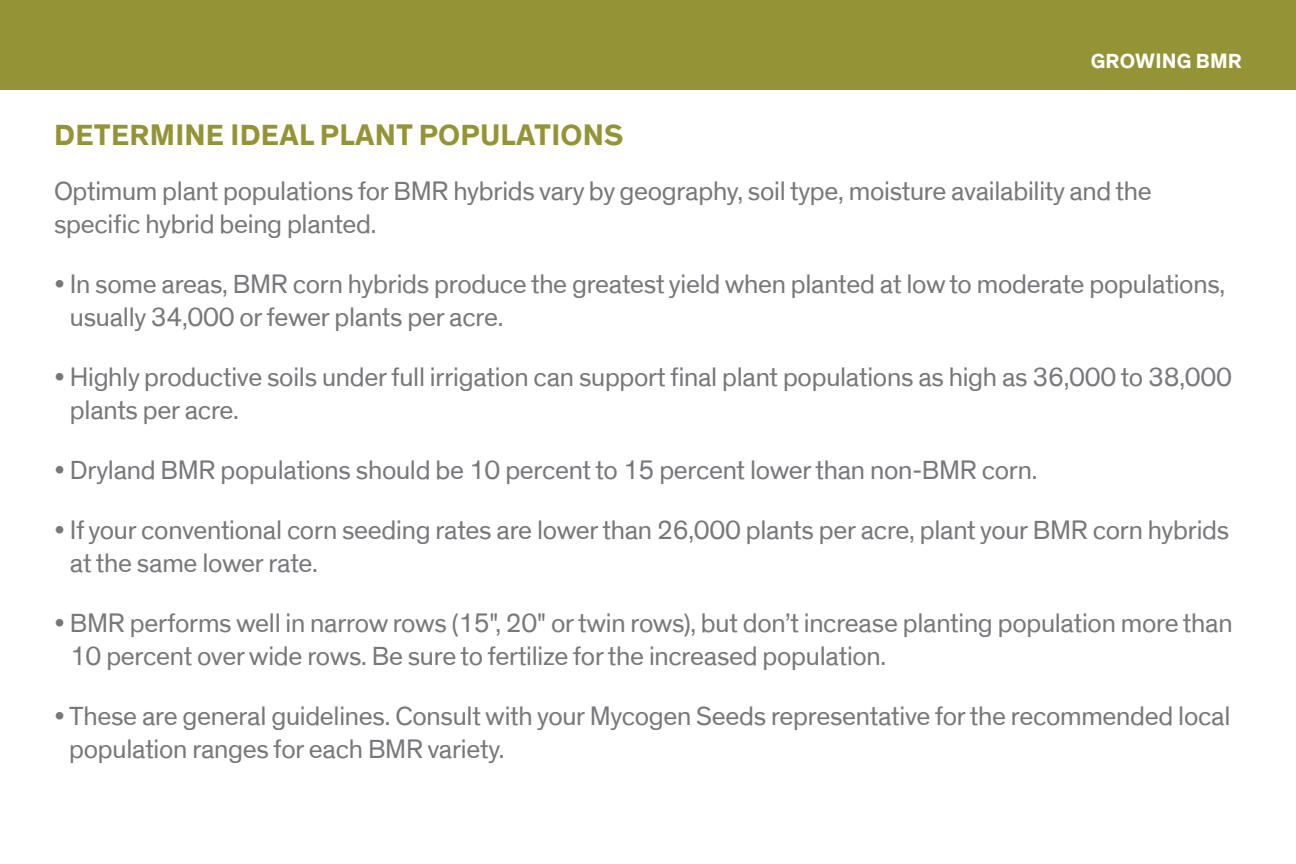
<style>
.page{position:relative;width:1296px;height:864px;background:#fff}
.page>*{position:absolute;margin:0;border:0;box-sizing:border-box;transform-origin:0 0}
.t1{font:700 30px "Dow Corporate";letter-spacing:.01em;color:#949436}
.t2{font:27px/33px "Dow Corporate";letter-spacing:-.01em;color:#77787b}
.t3{font:700 21px "Dow Corporate";letter-spacing:.01em;color:#fff}
</style>
<div class="page">
<div style="left:0;top:0;width:1296px;height:90px;background:#949436"></div>
<p class="t1" style="left:54px;top:116px;width:571px">DETERMINE IDEAL PLANT POPULATIONS</p>
<p class="t3" style="left:1091px;top:48px;width:153px">GROWING BMR</p>
<p class="t2" style="left:54px;top:175px;width:1099px">Optimum plant populations for BMR hybrids vary by geography, soil type, moisture availability and the specific hybrid being planted.</p>
<p class="t2" style="left:70px;top:268px;width:1157px;text-indent:-16px">• In some areas, BMR corn hybrids produce the greatest yield when planted at low to moderate populations, usually 34,000 or fewer plants per acre.</p>
<p class="t2" style="left:70px;top:361px;width:1164px;text-indent:-16px">• Highly productive soils under full irrigation can support final plant populations as high as 36,000 to 38,000 plants per acre.</p>
<p class="t2" style="left:54px;top:454px;width:985px">• Dryland BMR populations should be 10 percent to 15 percent lower than non-BMR corn.</p>
<p class="t2" style="left:70px;top:514px;width:1161px;text-indent:-16px">• If your conventional corn seeding rates are lower than 26,000 plants per acre, plant your BMR corn hybrids at the same lower rate.</p>
<p class="t2" style="left:70px;top:607px;width:1164px;text-indent:-16px">• BMR performs well in narrow rows (15", 20" or twin rows), but don’t increase planting population more than<br>10 percent over wide rows. Be sure to fertilize for the increased population.</p>
<p class="t2" style="left:69px;top:700px;width:1163px;text-indent:-15px">• These are general guidelines. Consult with your Mycogen Seeds representative for the recommended local population ranges for each BMR variety.</p>
</div>
